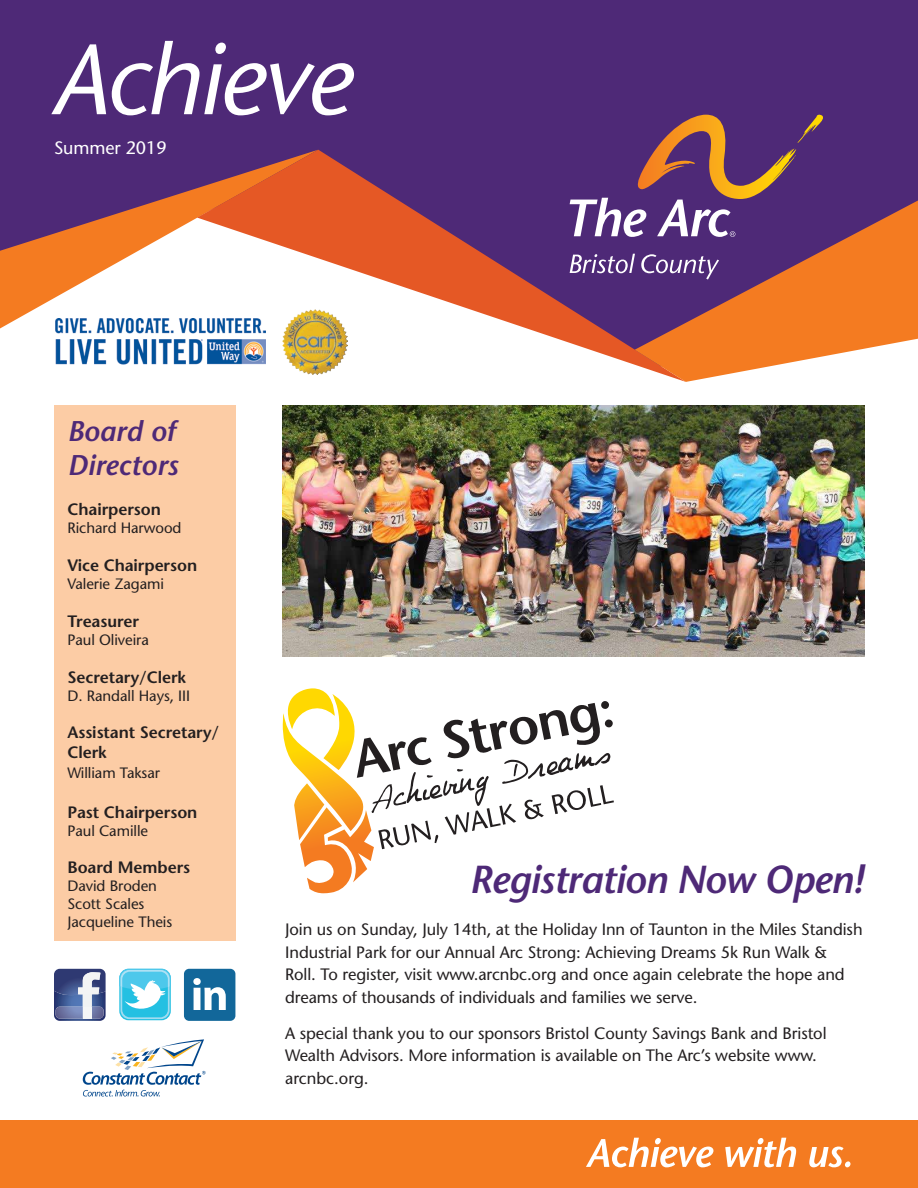
<style>
.page{position:relative;width:918px;height:1188px;background:#fff}
.page>*{position:absolute;margin:0;border:0;box-sizing:border-box;transform-origin:0 0}
.t1{font:italic 99.75px "Stone Sans";letter-spacing:-.025em;color:#fff}
.t2{font:italic 600 39px "Stone Sans";letter-spacing:-.02em;color:#4e2977}
.t3{font:italic 600 28.5px/34.2px "Stone Sans";color:#4e2977}
.t4{font:18px "Stone Sans";letter-spacing:-.005em;color:#fff}
.t5{font:16.5px/22.5px "Stone Sans";letter-spacing:-.005em;color:#231f20}
.t6{font:600 16.5px/19.8px "Stone Sans";letter-spacing:-.005em;color:#231f20}
.t7{font:15px "Stone Sans";letter-spacing:-.005em;color:#231f20}
</style>
<div class="page">
<div style="left:0;top:0;width:918px;height:329px;background:#4e2977"></div>
<svg style="left:0;top:150px;width:197px;height:178px"></svg>
<svg style="left:197px;top:150px;width:438px;height:225px"></svg>
<svg style="left:635px;top:200px;width:283px;height:182px;background:#c67456"></svg>
<svg style="left:570px;top:115px;width:259px;height:122px;background:#6e4674"></svg>
<svg style="left:570px;top:254px;width:149px;height:26px;background:#705291"></svg>
<div style="left:0;top:1120px;width:918px;height:68px;background:#f47b21"></div>
<svg style="left:586px;top:1138px;width:265px;height:29px"></svg>
<div style="left:54px;top:405px;width:181px;height:536px;background:#fccca5"></div>
<img style="left:283px;top:309px;width:65px;height:65px">
<img style="left:54px;top:318px;width:212px;height:47px">
<svg style="left:83px;top:1039px;width:123px;height:58px"></svg>
<div style="left:184px;top:969px;width:51px;height:52px;background:#12679a;border-radius:5px"></div>
<svg style="left:193px;top:978px;width:33px;height:32px"></svg>
<svg style="left:54px;top:969px;width:52px;height:50px"></svg>
<div style="left:83px;top:1007px;width:9px;height:11px;background:#f5f6f6"></div>
<svg style="left:119px;top:969px;width:52px;height:50px"></svg>
<svg style="left:283px;top:688px;width:331px;height:205px"></svg>
<img style="left:283px;top:405px;width:581px;height:251px">
<p class="t1" style="left:51px;top:20px;width:303px">Achieve</p>
<p class="t4" style="left:54px;top:137px;width:114px">Summer 2019</p>
<p class="t3" style="left:68px;top:414px;width:112px">Board of<br>Directors</p>
<p class="t6" style="left:68px;top:500px;width:95px">Chairperson</p>
<p class="t7" style="left:68px;top:519px;width:116px">Richard Harwood</p>
<p class="t6" style="left:68px;top:555px;width:131px">Vice Chairperson</p>
<p class="t7" style="left:68px;top:575px;width:98px">Valerie Zagami</p>
<p class="t6" style="left:68px;top:611px;width:73px">Treasurer</p>
<p class="t7" style="left:68px;top:631px;width:83px">Paul Oliveira</p>
<p class="t6" style="left:68px;top:667px;width:120px">Secretary/Clerk</p>
<p class="t7" style="left:68px;top:687px;width:124px">D. Randall Hays, III</p>
<p class="t6" style="left:68px;top:723px;width:153px">Assistant Secretary/<br>Clerk</p>
<p class="t7" style="left:68px;top:764px;width:94px">William Taksar</p>
<p class="t6" style="left:68px;top:802px;width:131px">Past Chairperson</p>
<p class="t7" style="left:68px;top:822px;width:82px">Paul Camille</p>
<p class="t6" style="left:68px;top:858px;width:124px">Board Members</p>
<p class="t7" style="left:68px;top:877px;width:91px">David Broden</p>
<p class="t7" style="left:68px;top:895px;width:78px">Scott Scales</p>
<p class="t7" style="left:68px;top:913px;width:106px">Jacqueline Theis</p>
<p class="t2" style="left:469px;top:856px;width:396px">Registration Now Open!</p>
<p class="t5" style="left:285px;top:918px;width:579px">Join us on Sunday, July 14th, at the Holiday Inn of Taunton in the Miles Standish Industrial Park for our Annual Arc Strong: Achieving Dreams 5k Run Walk &amp; Roll. To register, visit www.arcnbc.org and once again celebrate the hope and dreams of thousands of individuals and families we serve.</p>
<p class="t5" style="left:285px;top:1022px;width:543px">A special thank you to our sponsors Bristol County Savings Bank and Bristol<br>Wealth Advisors. More information is available on The Arc’s website www. arcnbc.org.</p>
</div>
